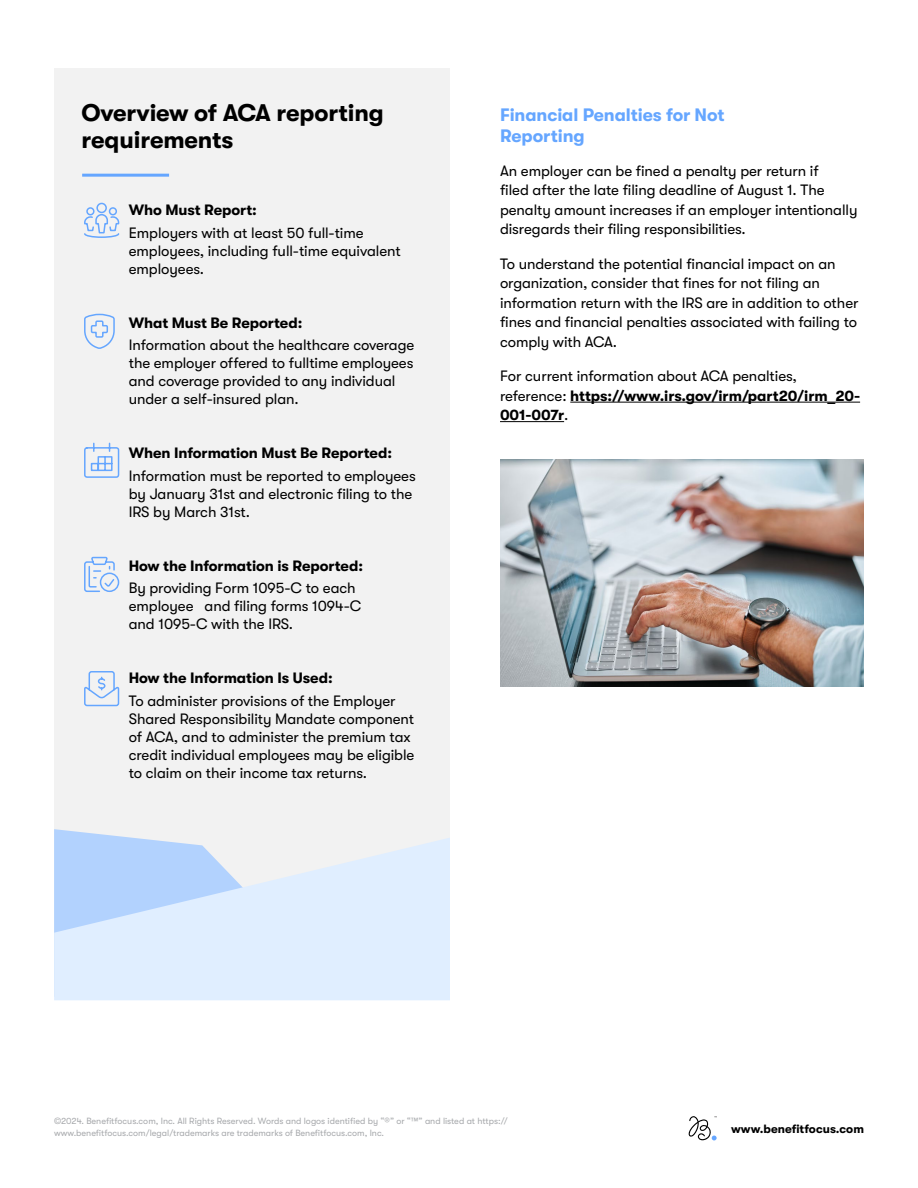
<style>
.page{position:relative;width:918px;height:1188px;background:#fff}
.page>*{position:absolute;margin:0;border:0;box-sizing:border-box;transform-origin:0 0}
.t1{font:700 24px/27px "GT Walsheim Pro";letter-spacing:-.005em;color:#000}
.t2{font:700 18px/21px "GT Walsheim Pro";letter-spacing:-.005em;color:#65a6ff}
.t3{font:15px/18px "GT Walsheim Pro";letter-spacing:-.005em;color:#000}
.t4{font:700 15px "GT Walsheim Pro";letter-spacing:-.005em;color:#000}
.t5{font:700 12px "GT Walsheim Pro";color:#000}
.t6{font:9px/12px "GT Walsheim Pro";color:#a7a9ac}
.s1{font-weight:700}
</style>
<div class="page">
<svg style="left:688px;top:1116px;width:28px;height:24px"></svg>
<div style="left:54px;top:68px;width:396px;height:910px;background:#f2f2f2"></div>
<svg style="left:54px;top:829px;width:79px;height:9px"></svg>
<hr style="left:570px;top:402px;width:290px;height:1px;background:#000">
<hr style="left:500px;top:421px;width:64px;height:1px;background:#000">
<svg style="left:54px;top:838px;width:396px;height:162px;background:#d8e9fd"></svg>
<svg style="left:84px;top:202px;width:36px;height:36px"></svg>
<svg style="left:84px;top:442px;width:36px;height:36px"></svg>
<svg style="left:84px;top:556px;width:36px;height:36px"></svg>
<svg style="left:84px;top:671px;width:36px;height:36px"></svg>
<svg style="left:84px;top:313px;width:31px;height:36px"></svg>
<hr style="left:82px;top:174px;width:87px;height:3px;background:#65a6ff">
<img style="left:501px;top:459px;width:362px;height:228px">
<h1 class="t1" style="left:81px;top:99px;width:304px">Overview of ACA reporting requirements</h1>
<p class="t2" style="left:500px;top:104px;width:226px">Financial Penalties for Not<br>Reporting</p>
<p class="t4" style="left:129px;top:202px;width:130px">Who Must Report:</p>
<p class="t3" style="left:129px;top:224px;width:273px">Employers with at least 50 full-time employees, including full-time equivalent employees.</p>
<p class="t4" style="left:129px;top:314px;width:175px">What Must Be Reported:</p>
<p class="t3" style="left:129px;top:336px;width:287px">Information about the healthcare coverage the employer offered to fulltime employees and coverage provided to any individual under a self-insured plan.</p>
<p class="t4" style="left:129px;top:445px;width:265px">When Information Must Be Reported:</p>
<p class="t3" style="left:129px;top:467px;width:289px">Information must be reported to employees by January 31st and electronic filing to the<br>IRS by March 31st.</p>
<p class="t4" style="left:129px;top:557px;width:236px">How the Information is Reported:</p>
<p class="t3" style="left:129px;top:579px;width:234px">By providing Form 1095-C to each employee and filing forms 1094-C and 1095-C with the IRS.</p>
<p class="t4" style="left:129px;top:670px;width:205px">How the Information Is Used:</p>
<p class="t3" style="left:129px;top:692px;width:287px">To administer provisions of the Employer Shared Responsibility Mandate component of ACA, and to administer the premium tax credit individual employees may be eligible to claim on their income tax returns.</p>
<p class="t3" style="left:500px;top:161px;width:359px;line-height:19.5px">An employer can be fined a penalty per return if<br>filed after the late filing deadline of August 1. The penalty amount increases if an employer intentionally disregards their filing responsibilities.</p>
<p class="t3" style="left:500px;top:254px;width:360px;line-height:19.5px">To understand the potential financial impact on an organization, consider that fines for not filing an information return with the IRS are in addition to other fines and financial penalties associated with failing to comply with ACA.</p>
<p class="t3" style="left:500px;top:366px;width:362px;line-height:19.5px">For current information about ACA penalties, reference: <span class="s1">https://www.irs.gov/irm/part20/irm_20-<br>001-007r</span>.</p>
<p class="t6" style="left:54px;top:1115px;width:455px">©2024. Benefitfocus.com, Inc. All Rights Reserved. Words and logos identified by “®” or “™” and listed at https:// www.benefitfocus.com/legal/trademarks are trademarks of Benefitfocus.com, Inc.</p>
<p class="t5" style="left:731px;top:1123px;width:134px">www.benefitfocus.com</p>
</div>
